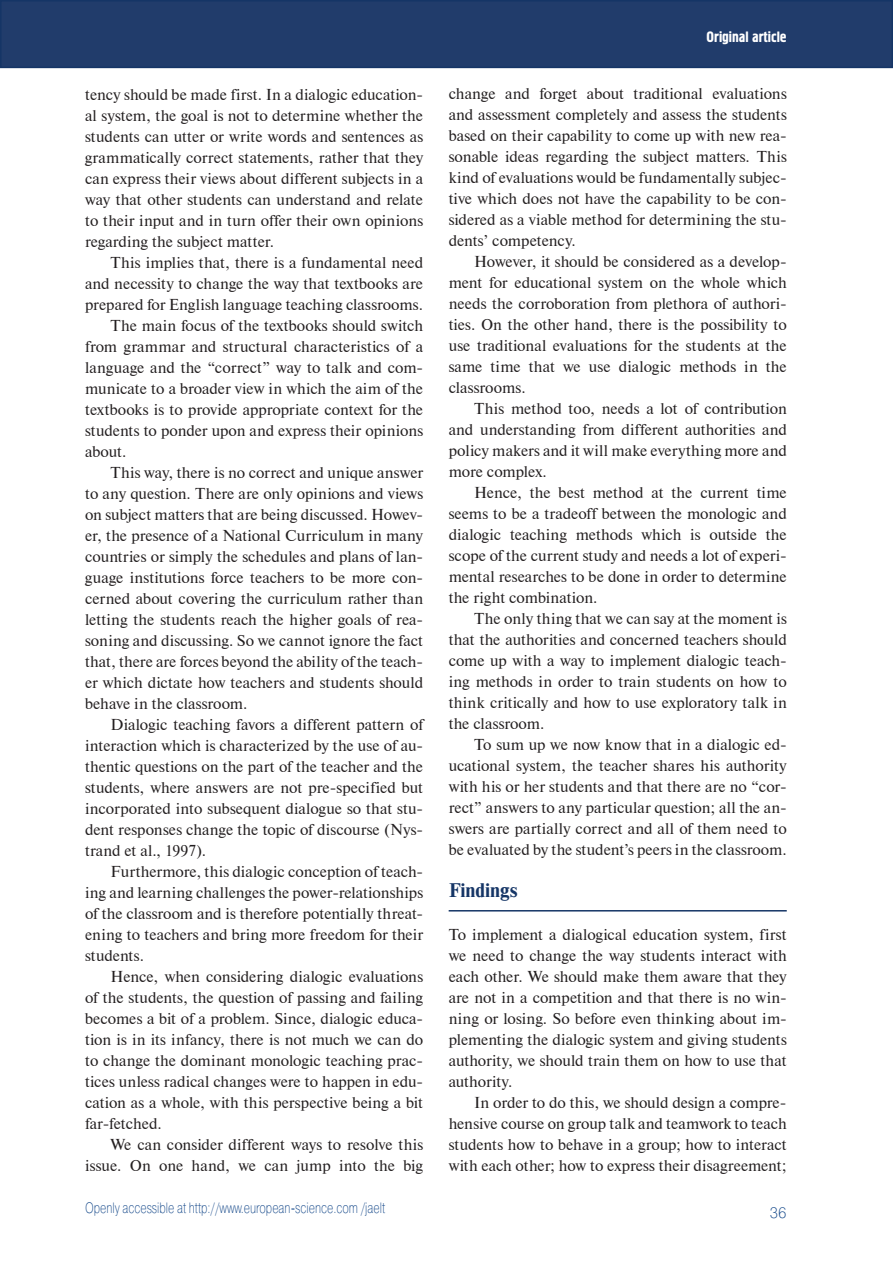
<style>
.page{position:relative;width:893px;height:1263px;background:#fff}
.page>*{position:absolute;margin:0;border:0;box-sizing:border-box;transform-origin:0 0}
.t1{font:18.75px "Newton C Bold";color:#153566}
.t2{font:15.75px/21px "Newton CTT";color:#231f20;text-align:justify}
.t3{font:15px "Pragmatica Light C";color:#134789;scale:.75 1}
.t4{font:15px "Hermes C";color:#fff}
.t5{font:15px "Pragmatica Light C";color:#134789}
</style>
<div class="page">
<div style="left:1px;top:1px;width:891px;height:66px;background:#213c6b"></div>
<div style="left:0;top:0;width:893px;height:68px;border:2px solid #153566"></div>
<hr style="left:449px;top:910px;width:338px;height:2px;background:#153566">
<p class="t2" style="left:85px;top:84px;width:340px">tency should be made first. In a dialogic education&shy;al system, the goal is not to determine whether the students can utter or write words and sentences as grammatically correct statements, rather that they can express their views about different subjects in a way that other students can understand and relate to their input and in turn offer their own opinions regarding the subject matter.</p>
<p class="t2" style="left:111px;top:252px;width:314px">This implies that, there is a fundamental need</p>
<p class="t2" style="left:85px;top:273px;width:340px">and necessity to change the way that textbooks are</p>
<p class="t2" style="left:85px;top:294px;width:340px">prepared for English language teaching classrooms.</p>
<p class="t2" style="left:111px;top:315px;width:314px">The main focus of the textbooks should switch</p>
<p class="t2" style="left:85px;top:336px;width:340px">from grammar and structural characteristics of a</p>
<p class="t2" style="left:85px;top:357px;width:340px">language and the “correct” way to talk and com-</p>
<p class="t2" style="left:85px;top:378px;width:340px">municate to a broader view in which the aim of the</p>
<p class="t2" style="left:85px;top:399px;width:340px">textbooks is to provide appropriate context for the</p>
<p class="t2" style="left:85px;top:420px;width:340px">students to ponder upon and express their opinions</p>
<p class="t2" style="left:85px;top:441px;width:43px">about.</p>
<p class="t2" style="left:111px;top:462px;width:314px">This way, there is no correct and unique answer</p>
<p class="t2" style="left:85px;top:483px;width:340px">to any question. There are only opinions and views</p>
<p class="t2" style="left:85px;top:504px;width:340px">on subject matters that are being discussed. Howev-</p>
<p class="t2" style="left:85px;top:525px;width:340px">er, the presence of a National Curriculum in many</p>
<p class="t2" style="left:85px;top:546px;width:340px">countries or simply the schedules and plans of lan-</p>
<p class="t2" style="left:85px;top:567px;width:339px">guage institutions force teachers to be more con-</p>
<p class="t2" style="left:85px;top:588px;width:340px">cerned about covering the curriculum rather than</p>
<p class="t2" style="left:85px;top:609px;width:340px">letting the students reach the higher goals of rea-</p>
<p class="t2" style="left:85px;top:630px;width:340px">soning and discussing. So we cannot ignore the fact</p>
<p class="t2" style="left:85px;top:651px;width:340px">that, there are forces beyond the ability of the teach-</p>
<p class="t2" style="left:85px;top:672px;width:340px">er which dictate how teachers and students should</p>
<p class="t2" style="left:85px;top:693px;width:164px">behave in the classroom.</p>
<p class="t2" style="left:111px;top:714px;width:314px">Dialogic teaching favors a different pattern of</p>
<p class="t2" style="left:85px;top:735px;width:340px">interaction which is characterized by the use of au-</p>
<p class="t2" style="left:85px;top:756px;width:339px">thentic questions on the part of the teacher and the</p>
<p class="t2" style="left:85px;top:777px;width:340px">students, where answers are not pre-specified but</p>
<p class="t2" style="left:85px;top:798px;width:340px">incorporated into subsequent dialogue so that stu-</p>
<p class="t2" style="left:85px;top:819px;width:340px">dent responses change the topic of discourse (Nys-</p>
<p class="t2" style="left:85px;top:840px;width:122px">trand et al., 1997).</p>
<p class="t2" style="left:111px;top:861px;width:314px">Furthermore, this dialogic conception of teach-</p>
<p class="t2" style="left:85px;top:882px;width:340px">ing and learning challenges the power-relationships</p>
<p class="t2" style="left:85px;top:903px;width:339px">of the classroom and is therefore potentially threat-</p>
<p class="t2" style="left:85px;top:924px;width:339px">ening to teachers and bring more freedom for their</p>
<p class="t2" style="left:85px;top:945px;width:60px">students.</p>
<p class="t2" style="left:111px;top:966px;width:314px">Hence, when considering dialogic evaluations</p>
<p class="t2" style="left:85px;top:987px;width:340px">of the students, the question of passing and failing</p>
<p class="t2" style="left:85px;top:1008px;width:340px">becomes a bit of a problem. Since, dialogic educa-</p>
<p class="t2" style="left:85px;top:1029px;width:340px">tion is in its infancy, there is not much we can do</p>
<p class="t2" style="left:85px;top:1050px;width:340px">to change the dominant monologic teaching prac-</p>
<p class="t2" style="left:85px;top:1071px;width:340px">tices unless radical changes were to happen in edu-</p>
<p class="t2" style="left:85px;top:1092px;width:340px">cation as a whole, with this perspective being a bit</p>
<p class="t2" style="left:85px;top:1113px;width:78px">far-fetched.</p>
<p class="t2" style="left:111px;top:1134px;width:314px">We can consider different ways to resolve this</p>
<p class="t2" style="left:85px;top:1155px;width:340px">issue. On one hand, we can jump into the big</p>
<p class="t3" style="left:85px;top:1202px;width:401px">Openly accessible at http://www.european-science.com /jaelt</p>
<p class="t4" style="left:706px;top:32px;width:82px">Original article</p>
<p class="t2" style="left:449px;top:83px;width:340px">change and forget about traditional evaluations and assessment completely and assess the students based on their capability to come up with new rea&shy;sonable ideas regarding the subject matters. This kind of evaluations would be fundamentally subjec&shy;tive which does not have the capability to be con&shy;sidered as a viable method for determining the stu&shy;dents’ competency.</p>
<p class="t2" style="left:449px;top:251px;width:340px;text-indent:26px">However, it should be considered as a develop&shy;ment for educational system on the whole which needs the corroboration from plethora of authori&shy;ties. On the other hand, there is the possibility to use traditional evaluations for the students at the same time that we use dialogic methods in the classrooms.</p>
<p class="t2" style="left:449px;top:398px;width:340px;text-indent:26px">This method too, needs a lot of contribution and understanding from different authorities and policy makers and it will make everything more and more complex.</p>
<p class="t2" style="left:449px;top:482px;width:340px;text-indent:26px">Hence, the best method at the current time seems to be a tradeoff between the monologic and dialogic teaching methods which is outside the scope of the current study and needs a lot of experi&shy;mental researches to be done in order to determine the right combination.</p>
<p class="t2" style="left:449px;top:608px;width:340px;text-indent:26px">The only thing that we can say at the moment is that the authorities and concerned teachers should come up with a way to implement dialogic teach&shy;ing methods in order to train students on how to think critically and how to use exploratory talk in the classroom.</p>
<p class="t2" style="left:449px;top:734px;width:340px;text-indent:26px">To sum up we now know that in a dialogic ed&shy;ucational system, the teacher shares his authority with his or her students and that there are no “cor&shy;rect” answers to any particular question; all the an&shy;swers are partially correct and all of them need to be evaluated by the student’s peers in the classroom.</p>
<p class="t1" style="left:449px;top:883px;width:71px">Findings</p>
<p class="t2" style="left:449px;top:924px;width:340px">To implement a dialogical education system, first we need to change the way students interact with each other. We should make them aware that they are not in a competition and that there is no win&shy;ning or losing. So before even thinking about im&shy;plementing the dialogic system and giving students authority, we should train them on how to use that authority.</p>
<p class="t2" style="left:449px;top:1092px;width:340px;text-indent:26px">In order to do this, we should design a compre&shy;hensive course on group talk and teamwork to teach students how to behave in a group; how to interact with each other; how to express their disagreement;</p>
<p class="t5" style="left:770px;top:1208px;width:18px">36</p>
</div>
